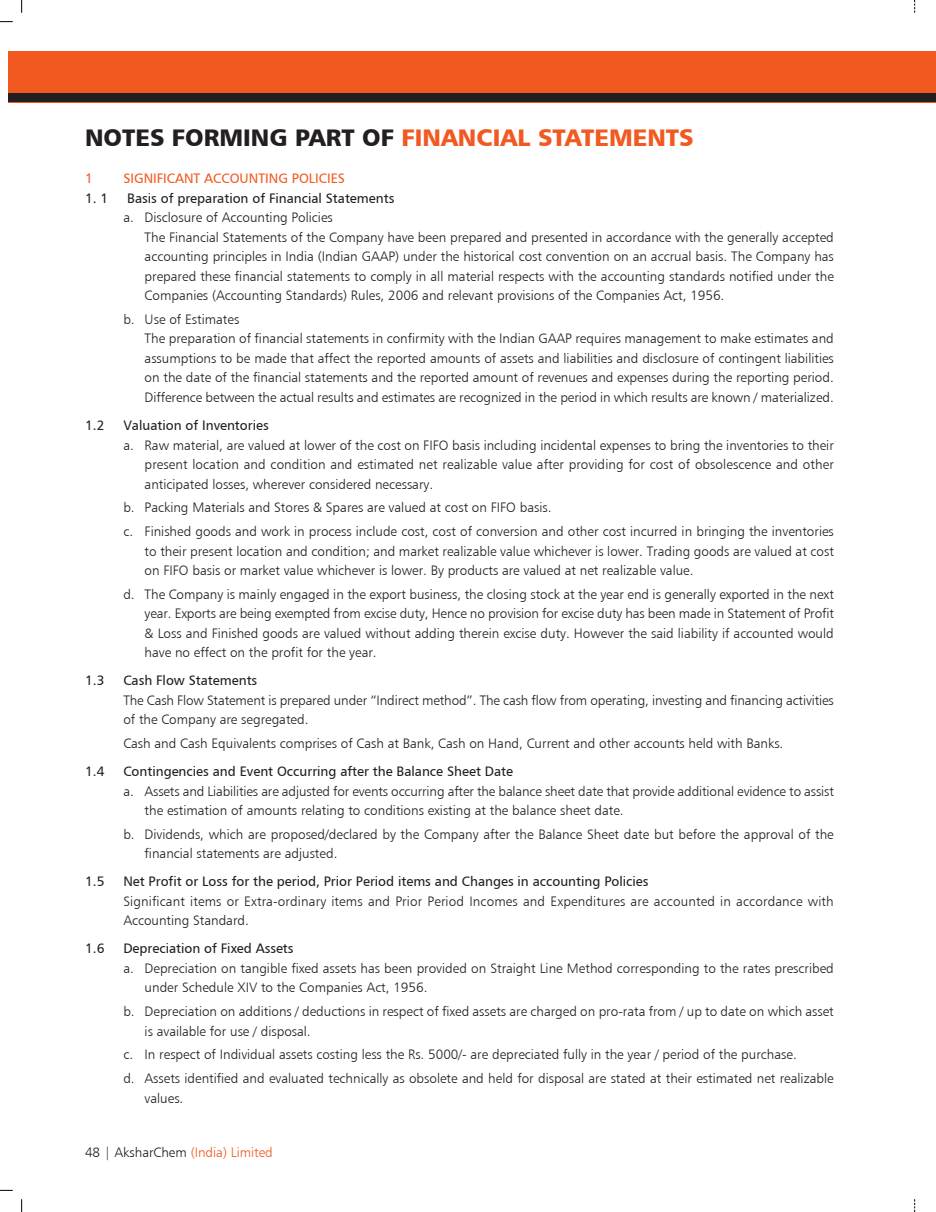
<style>
.page{position:relative;width:936px;height:1212px;background:#fff}
.page>*{position:absolute;margin:0;border:0;box-sizing:border-box;transform-origin:0 0}
.t1{font:24px "Humanist 777 BT Black B";color:#f15921}
.t2{font:13.5px/19.5px "Humanist 777 Light BT";color:#231f20}
.t3{font:13.5px "Humanist 777 BT";color:#231f20}
.t4{font:13.5px "Humanist 777 BT";color:#f15921}
.t5{font:13.5px "Humanist 777 Light BT";color:#f15921}
.s1{color:#231f20}
</style>
<div class="page">
<svg style="left:914px;top:1199px;width:1px;height:13px"></svg>
<svg style="left:914px;top:0;width:1px;height:13px"></svg>
<div style="left:914px;top:51px;width:21px;height:51px;background:#f15921"></div>
<div style="left:914px;top:94px;width:21px;height:8px;background:#231f20"></div>
<svg style="left:0;top:21px;width:13px;height:1px"></svg>
<svg style="left:21px;top:0;width:1px;height:13px"></svg>
<svg style="left:21px;top:1199px;width:1px;height:13px"></svg>
<svg style="left:0;top:1190px;width:13px;height:1px"></svg>
<div style="left:9px;top:51px;width:905px;height:51px;background:#f15921"></div>
<div style="left:9px;top:94px;width:905px;height:8px;background:#231f20"></div>
<h1 class="t1" style="left:85px;top:122px;width:610px"><span class="s1">NOTES FORMING PART OF</span> FINANCIAL STATEMENTS</h1>
<p class="t4" style="left:85px;top:170px;width:9px">1</p>
<p class="t4" style="left:123px;top:170px;width:223px">SIGNIFICANT ACCOUNTING POLICIES</p>
<p class="t3" style="left:85px;top:190px;width:25px">1. 1</p>
<p class="t3" style="left:127px;top:190px;width:268px">Basis of preparation of Financial Statements</p>
<p class="t2" style="left:145px;top:208px;width:690px;text-indent:-21px">a. Disclosure of Accounting Policies<br>The Financial Statements of the Company have been prepared and presented in accordance with the generally accepted accounting principles in India (Indian GAAP) under the historical cost convention on an accrual basis. The Company has prepared these financial statements to comply in all material respects with the accounting standards notified under the Companies (Accounting Standards) Rules, 2006 and relevant provisions of the Companies Act, 1956.</p>
<p class="t2" style="left:145px;top:309px;width:690px;text-indent:-21px">b. Use of Estimates<br>The preparation of financial statements in confirmity with the Indian GAAP requires management to make estimates and assumptions to be made that affect the reported amounts of assets and liabilities and disclosure of contingent liabilities on the date of the financial statements and the reported amount of revenues and expenses during the reporting period.<br>Difference between the actual results and estimates are recognized in the period in which results are known / materialized.</p>
<p class="t3" style="left:85px;top:417px;width:21px">1.2</p>
<p class="t3" style="left:123px;top:417px;width:147px">Valuation of Inventories</p>
<p class="t2" style="left:145px;top:435px;width:690px;text-align:justify;text-indent:-21px">a. Raw material, are valued at lower of the cost on FIFO basis including incidental expenses to bring the inventories to their present location and condition and estimated net realizable value after providing for cost of obsolescence and other anticipated losses, wherever considered necessary.</p>
<p class="t2" style="left:123px;top:495px;width:712px;line-height:23.7px">b. Packing Materials and Stores &amp; Spares are valued at cost on FIFO basis.<br>c. Finished goods and work in process include cost, cost of conversion and other cost incurred in bringing the inventories</p>
<p class="t2" style="left:145px;top:541px;width:690px">to their present location and condition; and market realizable value whichever is lower. Trading goods are valued at cost on FIFO basis or market value whichever is lower. By products are valued at net realizable value.</p>
<p class="t2" style="left:145px;top:584px;width:690px;text-align:justify;text-indent:-21px">d. The Company is mainly engaged in the export business, the closing stock at the year end is generally exported in the next year. Exports are being exempted from excise duty, Hence no provision for excise duty has been made in Statement of Profit &amp; Loss and Finished goods are valued without adding therein excise duty. However the said liability if accounted would have no effect on the profit for the year.</p>
<p class="t3" style="left:85px;top:672px;width:21px">1.3</p>
<p class="t3" style="left:123px;top:672px;width:135px">Cash Flow Statements</p>
<p class="t2" style="left:123px;top:690px;width:712px">The Cash Flow Statement is prepared under “Indirect method”. The cash flow from operating, investing and financing activities of the Company are segregated.</p>
<p class="t2" style="left:123px;top:733px;width:661px">Cash and Cash Equivalents comprises of Cash at Bank, Cash on Hand, Current and other accounts held with Banks.</p>
<p class="t3" style="left:85px;top:763px;width:21px">1.4</p>
<p class="t3" style="left:123px;top:763px;width:391px">Contingencies and Event Occurring after the Balance Sheet Date</p>
<p class="t2" style="left:145px;top:781px;width:690px;text-indent:-21px">a. Assets and Liabilities are adjusted for events occurring after the balance sheet date that provide additional evidence to assist the estimation of amounts relating to conditions existing at the balance sheet date.</p>
<p class="t2" style="left:145px;top:824px;width:690px;text-indent:-21px">b. Dividends, which are proposed/declared by the Company after the Balance Sheet date but before the approval of the financial statements are adjusted.</p>
<p class="t3" style="left:85px;top:873px;width:21px">1.5</p>
<p class="t3" style="left:123px;top:873px;width:526px">Net Profit or Loss for the period, Prior Period items and Changes in accounting Policies</p>
<p class="t2" style="left:123px;top:891px;width:712px">Significant items or Extra-ordinary items and Prior Period Incomes and Expenditures are accounted in accordance with<br>Accounting Standard.</p>
<p class="t3" style="left:85px;top:940px;width:21px">1.6</p>
<p class="t3" style="left:123px;top:940px;width:172px">Depreciation of Fixed Assets</p>
<p class="t2" style="left:145px;top:958px;width:690px;text-indent:-21px">a. Depreciation on tangible fixed assets has been provided on Straight Line Method corresponding to the rates prescribed under Schedule XIV to the Companies Act, 1956.</p>
<p class="t2" style="left:145px;top:1001px;width:690px;text-indent:-21px">b. Depreciation on additions / deductions in respect of fixed assets are charged on pro-rata from / up to date on which asset is available for use / disposal.</p>
<p class="t2" style="left:123px;top:1042px;width:712px;line-height:23.7px">c. In respect of Individual assets costing less the Rs. 5000/- are depreciated fully in the year / period of the purchase.<br>d. Assets identified and evaluated technically as obsolete and held for disposal are stated at their estimated net realizable</p>
<p class="t2" style="left:145px;top:1088px;width:40px">values.</p>
<p class="t5" style="left:85px;top:1144px;width:189px"><span class="s1">48 | AksharChem</span> (India) Limited</p>
</div>
